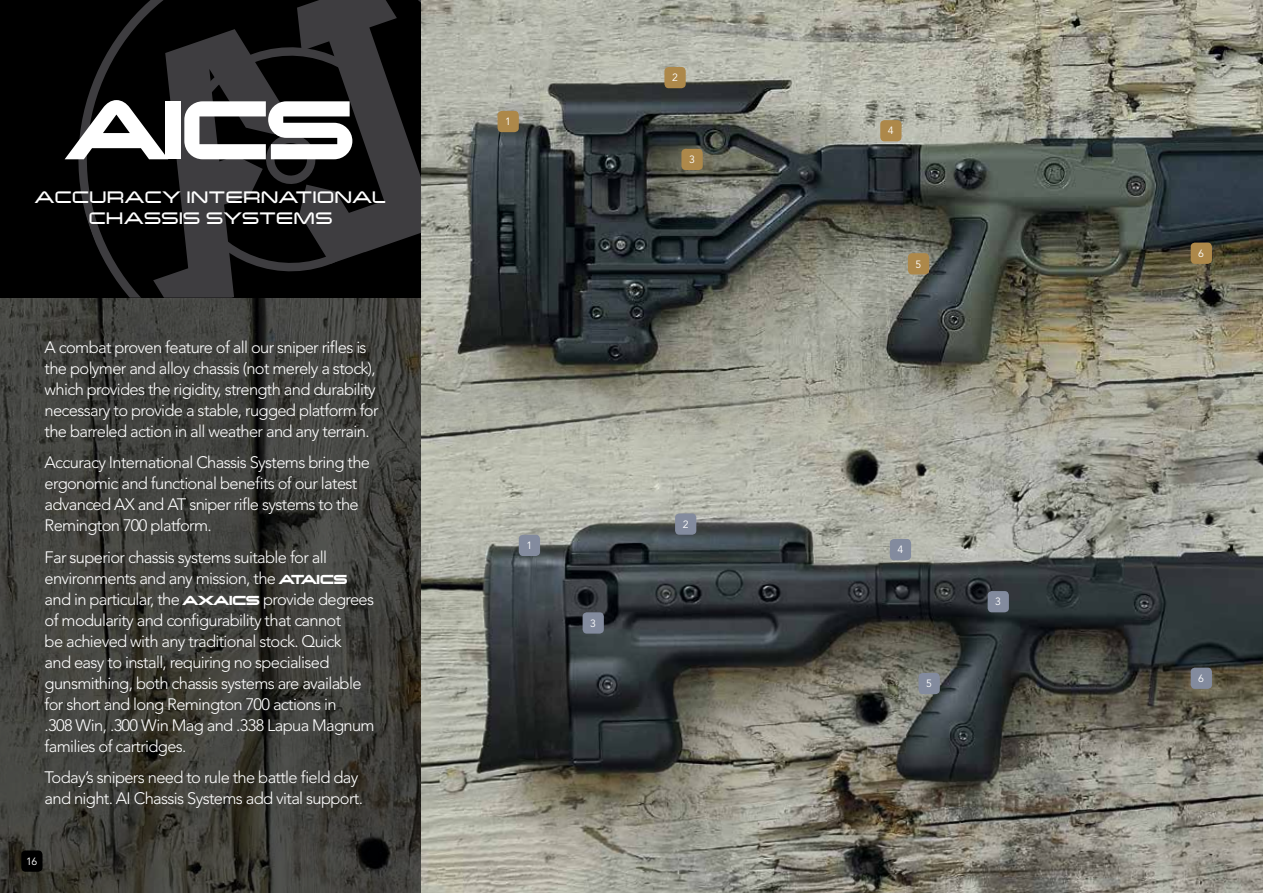
<style>
.page{position:relative;width:1263px;height:893px;background:#fff}
.page>*{position:absolute;margin:0;border:0;box-sizing:border-box;transform-origin:0 0}
.t1{font:700 105px "Changeling Neo";color:#fff}
.t2{font:21px/21px "Changeling Neo";letter-spacing:.01em;color:#fff;text-align:center}
.t3{font:300 16.5px/21px "Avenir";letter-spacing:-.04em;color:#fff}
.t4{font:10.5px "Avenir";color:#fff}
.s1{font-family:"Changeling Neo";font-weight:700}
</style>
<div class="page">
<img style="left:421px;top:0;width:842px;height:367px">
<img style="left:421px;top:367px;width:842px;height:526px">
<svg style="left:0;top:298px;width:421px;height:595px;background:#3e3e39"></svg>
<div style="left:0;top:0;width:421px;height:298px;background:#000"></div>
<svg style="left:78px;top:0;width:75px;height:298px"></svg>
<svg style="left:153px;top:0;width:268px;height:298px"></svg>
<div style="left:519px;top:535px;width:21px;height:21px;background:#838b9e;border-radius:4px"></div>
<div style="left:497px;top:111px;width:22px;height:21px;background:#ad884a;border-radius:4px"></div>
<div style="left:675px;top:513px;width:21px;height:22px;background:#838b9e;border-radius:4px"></div>
<div style="left:664px;top:67px;width:22px;height:21px;background:#ad884a;border-radius:4px"></div>
<div style="left:890px;top:539px;width:21px;height:21px;background:#838b9e;border-radius:4px"></div>
<div style="left:880px;top:120px;width:21px;height:21px;background:#ad884a;border-radius:4px"></div>
<div style="left:918px;top:673px;width:22px;height:21px;background:#838b9e;border-radius:4px"></div>
<div style="left:908px;top:253px;width:21px;height:21px;background:#ad884a;border-radius:4px"></div>
<div style="left:583px;top:612px;width:21px;height:22px;background:#838b9e;border-radius:4px"></div>
<div style="left:681px;top:149px;width:22px;height:21px;background:#ad884a;border-radius:4px"></div>
<div style="left:988px;top:591px;width:21px;height:21px;background:#838b9e;border-radius:4px"></div>
<div style="left:1191px;top:668px;width:21px;height:21px;background:#838b9e;border-radius:4px"></div>
<div style="left:1191px;top:243px;width:21px;height:21px;background:#ad884a;border-radius:4px"></div>
<div style="left:21px;top:850px;width:22px;height:22px;background:#000;border-radius:4px"></div>
<h1 class="t1" style="left:68px;top:61px;width:286px">AICS</h1>
<p class="t2" style="left:35px;top:185px;width:352px">ACCURACY INTERNATIONAL<br>CHASSIS SYSTEMS</p>
<p class="t3" style="left:45px;top:336px;width:335px">A combat proven feature of all our sniper rifles is the polymer and alloy chassis (not merely a stock), which provides the rigidity, strength and durability necessary to provide a stable, rugged platform for the barreled action in all weather and any terrain.</p>
<p class="t3" style="left:45px;top:452px;width:327px">Accuracy International Chassis Systems bring the ergonomic and functional benefits of our latest advanced AX and AT sniper rifle systems to the Remington 700 platform.</p>
<p class="t3" style="left:45px;top:546px;width:332px">Far superior chassis systems suitable for all environments and any mission, the <span class="s1">ATAICS </span>and in particular, the <span class="s1">AXAICS</span> provide degrees of modularity and configurability that cannot<br>be achieved with any traditional stock. Quick<br>and easy to install, requiring no specialised gunsmithing, both chassis systems are available for short and long Remington 700 actions in<br>.308 Win, .300 Win Mag and .338 Lapua Magnum families of cartridges.</p>
<p class="t3" style="left:45px;top:767px;width:320px">Today’s snipers need to rule the battle field day and night. AI Chassis Systems add vital support.</p>
<p class="t4" style="left:26px;top:855px;width:13px">16</p>
<p class="t4" style="left:505px;top:116px;width:7px">1</p>
<p class="t4" style="left:672px;top:72px;width:7px">2</p>
<p class="t4" style="left:689px;top:153px;width:7px">3</p>
<p class="t4" style="left:526px;top:539px;width:7px">1</p>
<p class="t4" style="left:590px;top:617px;width:7px">3</p>
<p class="t4" style="left:683px;top:518px;width:7px">2</p>
<p class="t4" style="left:888px;top:125px;width:7px">4</p>
<p class="t4" style="left:915px;top:258px;width:7px">5</p>
<p class="t4" style="left:897px;top:544px;width:7px">4</p>
<p class="t4" style="left:926px;top:678px;width:7px">5</p>
<p class="t4" style="left:995px;top:596px;width:7px">3</p>
<p class="t4" style="left:1198px;top:247px;width:7px">6</p>
<p class="t4" style="left:1198px;top:672px;width:7px">6</p>
</div>
